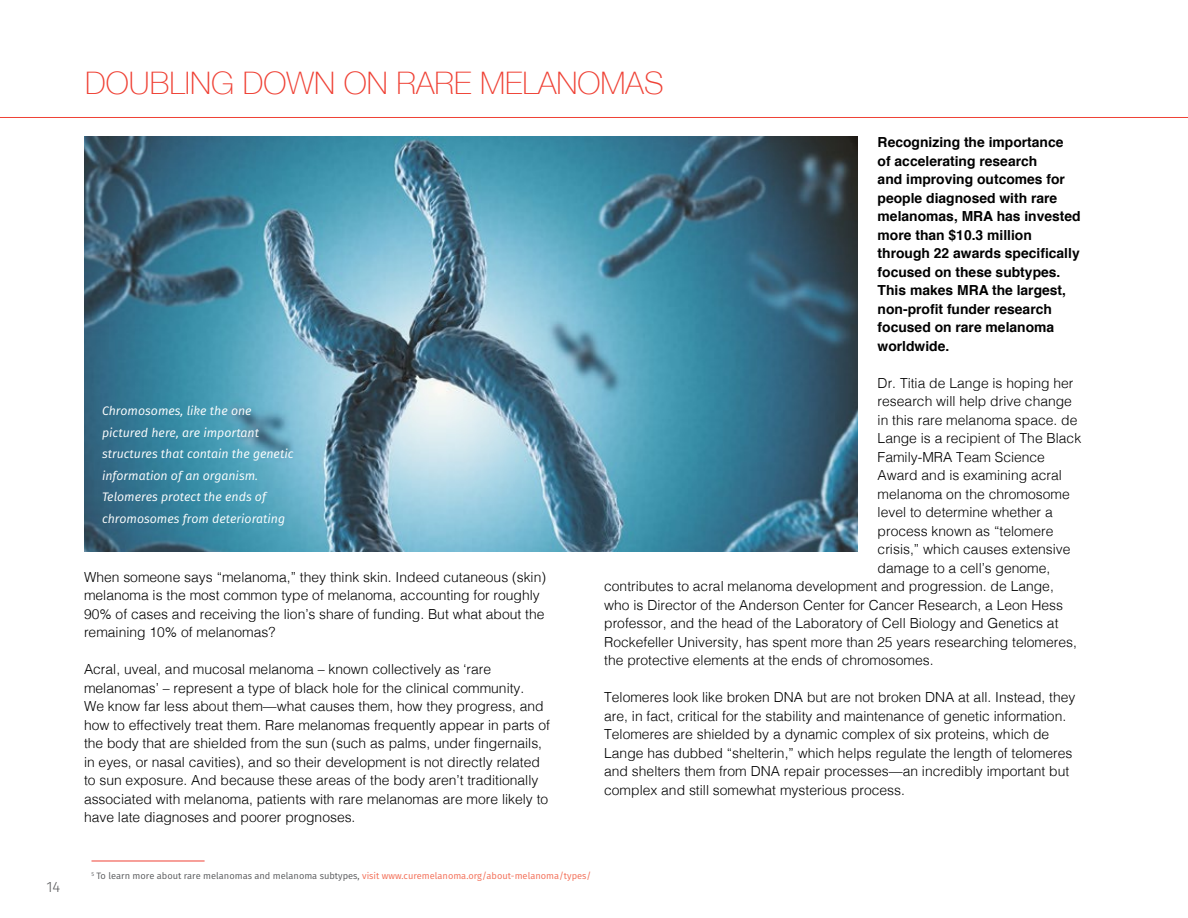
<style>
.page{position:relative;width:1188px;height:918px;background:#fff}
.page>*{position:absolute;margin:0;border:0;box-sizing:border-box;transform-origin:0 0}
.t1{font:100 31.05px "Helvetica Neue";color:#ef4135}
.t2{font:300 15px "Fira Sans";color:#58595b}
.t3{font:300 13.95px/18.5px "Helvetica";color:#000}
.t4{font:700 13.95px/18.5px "Helvetica";color:#000}
.t5{font:italic 12.3px/21.6px "Fira Sans";color:#fff}
.t6{font:9.3px "Fira Sans";color:#58595b}
.s1{color:#f36c54}
</style>
<div class="page">
<hr style="left:0;top:117px;width:1188px;height:1px;background:#ef4135">
<img style="left:85px;top:136px;width:772px;height:415px">
<hr style="left:92px;top:861px;width:113px;height:1px;background:#ef4135">
<p class="t2" style="left:47px;top:876px;width:15px">14</p>
<h1 class="t1" style="left:85px;top:60px;width:580px">DOUBLING DOWN ON RARE MELANOMAS</h1>
<p class="t5" style="left:102px;top:401px;width:193px">Chromosomes, like the one pictured here, are important structures that contain the genetic information of an organism.<br>Telomeres protect the ends of chromosomes from deteriorating</p>
<p class="t3" style="left:84px;top:566px;width:464px">When someone says “melanoma,” they think skin. Indeed cutaneous (skin) melanoma is the most common type of melanoma, accounting for roughly 90% of cases and receiving the lion’s share of funding. But what about the remaining 10% of melanomas?</p>
<p class="t3" style="left:84px;top:659px;width:467px">Acral, uveal, and mucosal melanoma – known collectively as ‘rare melanomas’ – represent a type of black hole for the clinical community.<br>We know far less about them—what causes them, how they progress, and how to effectively treat them. Rare melanomas frequently appear in parts of the body that are shielded from the sun (such as palms, under fingernails, in eyes, or nasal cavities), and so their development is not directly related to sun exposure. And because these areas of the body aren’t traditionally associated with melanoma, patients with rare melanomas are more likely to have late diagnoses and poorer prognoses.</p>
<p class="t4" style="left:878px;top:133px;width:205px">Recognizing the importance<br>of accelerating research<br>and improving outcomes for people diagnosed with rare melanomas, MRA has invested more than $10.3 million through 22 awards specifically focused on these subtypes.<br>This makes MRA the largest, non-profit funder research focused on rare melanoma worldwide.</p>
<p class="t3" style="left:878px;top:372px;width:197px">Dr. Titia de Lange is hoping her</p>
<p class="t3" style="left:878px;top:391px;width:196px">research will help drive change</p>
<p class="t3" style="left:878px;top:409px;width:201px">in this rare melanoma space. de</p>
<p class="t3" style="left:878px;top:428px;width:205px">Lange is a recipient of The Black</p>
<p class="t3" style="left:878px;top:446px;width:169px">Family-MRA Team Science</p>
<p class="t3" style="left:878px;top:465px;width:186px">Award and is examining acral</p>
<p class="t3" style="left:878px;top:483px;width:194px">melanoma on the chromosome</p>
<p class="t3" style="left:878px;top:502px;width:177px">level to determine whether a</p>
<p class="t3" style="left:878px;top:520px;width:177px">process known as “telomere</p>
<p class="t3" style="left:878px;top:539px;width:194px">crisis,” which causes extensive</p>
<p class="t3" style="left:878px;top:557px;width:174px">damage to a cell’s genome,</p>
<p class="t3" style="left:604px;top:576px;width:451px">contributes to acral melanoma development and progression. de Lange,</p>
<p class="t3" style="left:604px;top:594px;width:460px">who is Director of the Anderson Center for Cancer Research, a Leon Hess</p>
<p class="t3" style="left:604px;top:613px;width:456px">professor, and the head of the Laboratory of Cell Biology and Genetics at</p>
<p class="t3" style="left:604px;top:631px;width:474px">Rockefeller University, has spent more than 25 years researching telomeres,</p>
<p class="t3" style="left:604px;top:650px;width:331px">the protective elements at the ends of chromosomes.</p>
<p class="t3" style="left:604px;top:687px;width:473px">Telomeres look like broken DNA but are not broken DNA at all. Instead, they are, in fact, critical for the stability and maintenance of genetic information.<br>Telomeres are shielded by a dynamic complex of six proteins, which de Lange has dubbed “shelterin,” which helps regulate the length of telomeres and shelters them from DNA repair processes—an incredibly important but complex and still somewhat mysterious process.</p>
<p class="t6" style="left:92px;top:869px;width:501px"><sup>5</sup> To learn more about rare melanomas and melanoma subtypes, <span class="s1">visit www.curemelanoma.org/about-melanoma/types/</span></p>
</div>
